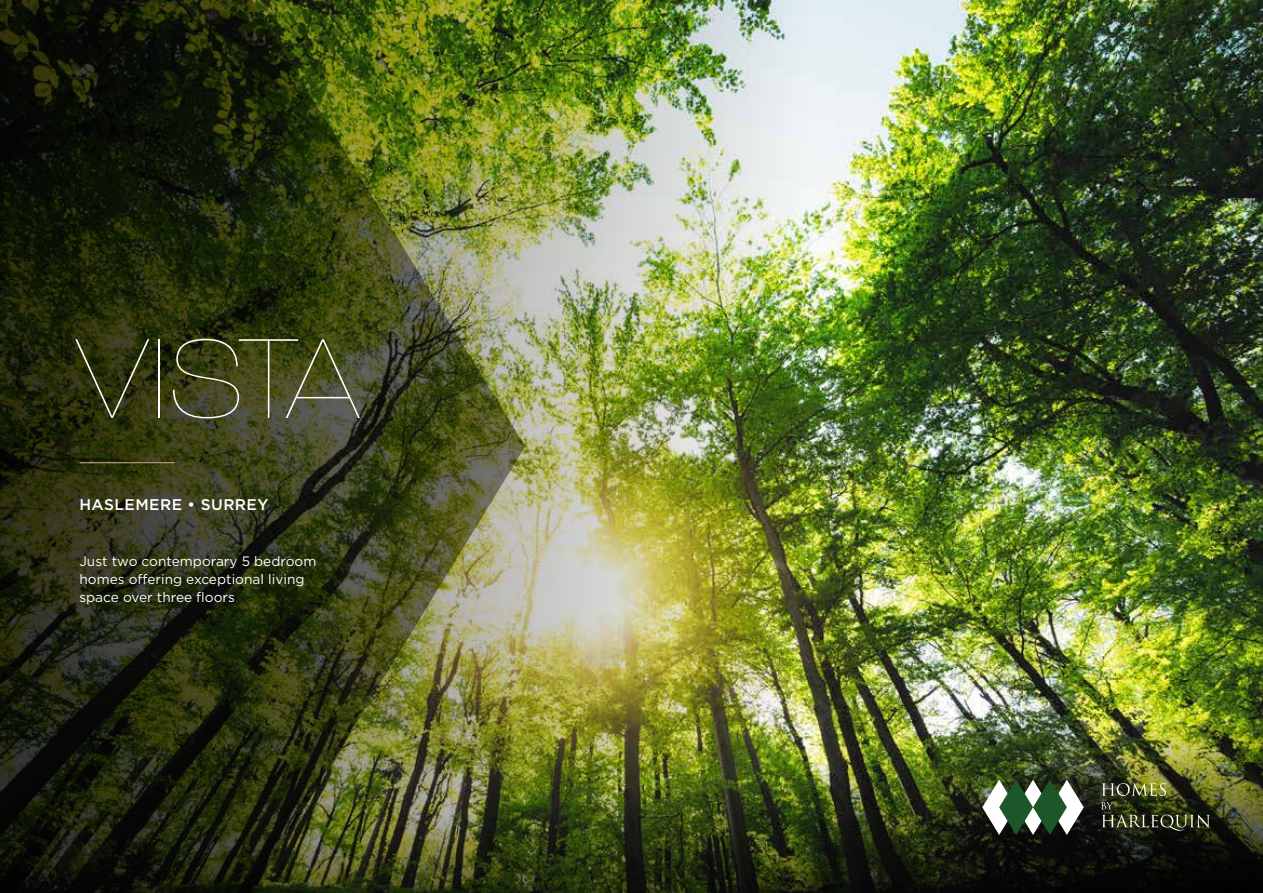
<style>
.page{position:relative;width:1263px;height:893px;background:#fff}
.page>*{position:absolute;margin:0;border:0;box-sizing:border-box;transform-origin:0 0}
.t1{font:100 123px "Paralucent";color:#fff}
.t2{font:500 15.45px "Gotham";letter-spacing:.03em;color:#fff}
.t3{font:13.65px/18px "Gotham";color:#fff}
</style>
<div class="page">
<img style="left:805px;top:0;width:458px;height:693px">
<img style="left:525px;top:0;width:280px;height:693px">
<img style="left:0;top:0;width:525px;height:693px">
<img style="left:0;top:693px;width:1263px;height:200px">
<hr style="left:79px;top:462px;width:96px;height:1px;background:#d3b388">
<svg style="left:982px;top:780px;width:102px;height:55px"></svg>
<svg style="left:1102px;top:783px;width:64px;height:13px"></svg>
<svg style="left:1101px;top:802px;width:109px;height:29px;background:#383e26"></svg>
<h1 class="t1" style="left:77px;top:308px;width:284px">VISTA</h1>
<p class="t2" style="left:79px;top:494px;width:191px">HASLEMERE • SURREY</p>
<p class="t3" style="left:79px;top:552px;width:238px">Just two contemporary 5 bedroom homes offering exceptional living space over three floors</p>
</div>
